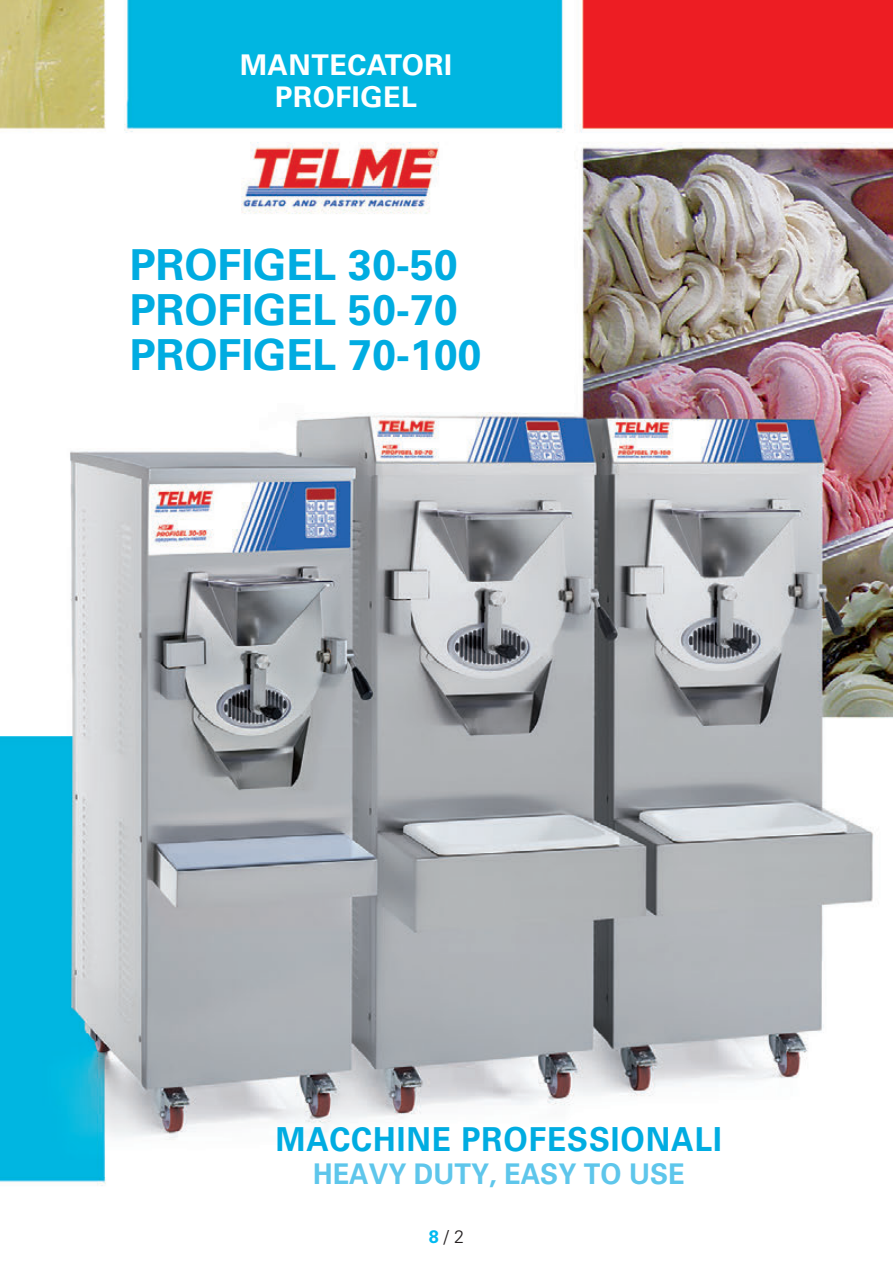
<style>
.page{position:relative;width:893px;height:1263px;background:#fff}
.page>*{position:absolute;margin:0;border:0;box-sizing:border-box;transform-origin:0 0}
.t1{font:700 42.75px/45px "Univers";color:#00ace1}
.t2{font:700 33px "Univers";letter-spacing:.03em;color:#00ace1;scale:.95 1}
.t3{font:700 28.5px "Univers";color:#5ec6eb;scale:.95 1}
.t4{font:700 28.5px/31.5px "Univers";letter-spacing:.02em;color:#fff;text-align:center}
.t5{font:300 18px "Univers";color:#231f20}
.s1{font-weight:700;color:#00baf1}
</style>
<div class="page">
<img style="left:0;top:0;width:893px;height:1186px">
<p class="t4" style="left:240px;top:50px;width:214px">MANTECATORI<br>PROFIGEL</p>
<p class="t1" style="left:130px;top:243px;width:353px">PROFIGEL 30-50<br>PROFIGEL 50-70<br>PROFIGEL 70-100</p>
<p class="t2" style="left:276px;top:1120px;width:471px">MACCHINE PROFESSIONALI</p>
<p class="t3" style="left:313px;top:1157px;width:393px">HEAVY DUTY, EASY TO USE</p>
<p class="t5" style="left:429px;top:1226px;width:37px"><span class="s1">8</span> / 2</p>
</div>
